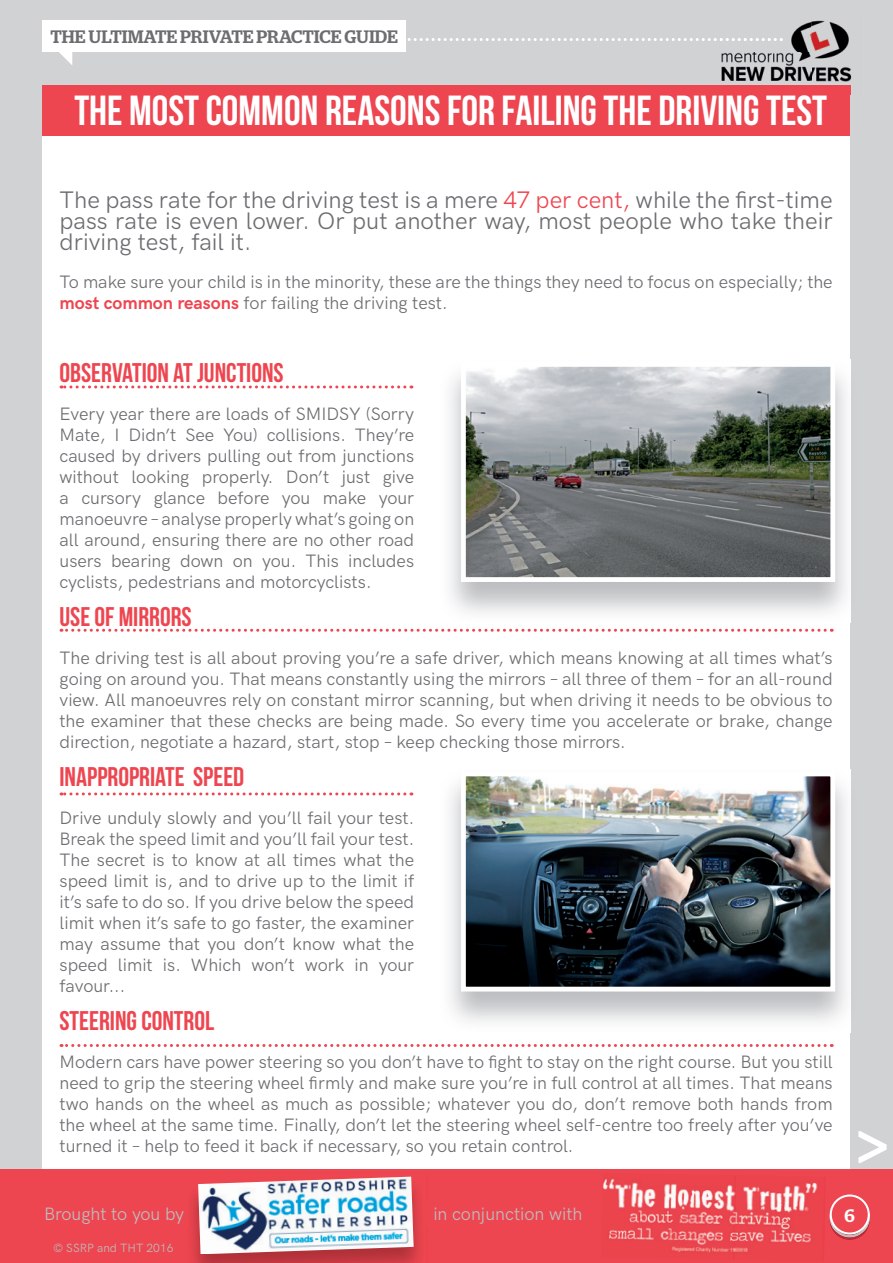
<style>
.page{position:relative;width:893px;height:1263px;background:#d1d2d4}
.page>*{position:absolute;margin:0;border:0;box-sizing:border-box;transform-origin:0 0}
.t1{font:700 42px "Bebas Neue";color:#fff}
.t2{font:700 27px "Bebas Neue";color:#ee4650}
.t3{font:24px/21px "HK Grotesk";color:#6c6d70;text-align:justify}
.t4{font:18px/21px "HK Grotesk";color:#6c6d70;text-align:justify}
.t5{font:18px "HK Grotesk";color:#bcbdc0}
.t6{font:500 18px "Stag";color:#6c6d70}
.t7{font:500 18px "Stag";color:#fff}
.t8{font:12px "HK Grotesk";color:#bcbdc0}
.s1{color:#ee4650}
.s2{font-weight:700;color:#ee4650}
</style>
<div class="page">
<div style="left:43px;top:20px;width:363px;height:31px;background:#fff"></div>
<div style="left:43px;top:85px;width:807px;height:1084px;background:#fff"></div>
<div style="left:43px;top:85px;width:807px;height:50px;background:#ee4650"></div>
<img style="left:449px;top:360px;width:402px;height:263px">
<img style="left:467px;top:368px;width:362px;height:208px">
<div style="left:461px;top:362px;width:374px;height:220px;border:5px solid #fff"></div>
<img style="left:449px;top:769px;width:402px;height:263px">
<img style="left:467px;top:777px;width:362px;height:208px">
<div style="left:461px;top:771px;width:374px;height:220px;border:5px solid #fff"></div>
<svg style="left:61px;top:385px;width:344px;height:3px"></svg>
<svg style="left:61px;top:629px;width:764px;height:3px"></svg>
<svg style="left:61px;top:792px;width:344px;height:3px"></svg>
<svg style="left:61px;top:1044px;width:764px;height:3px"></svg>
<svg style="left:858px;top:1131px;width:29px;height:32px"></svg>
<div style="left:0;top:1169px;width:893px;height:94px;background:#ee4650"></div>
<svg style="left:188px;top:1194px;width:682px;height:52px"></svg>
<img style="left:198px;top:1176px;width:216px;height:78px">
<img style="left:601px;top:1179px;width:134px;height:75px">
<img style="left:735px;top:1182px;width:90px;height:70px">
<img style="left:721px;top:22px;width:90px;height:59px">
<img style="left:811px;top:20px;width:41px;height:74px">
<svg style="left:48px;top:37px;width:735px;height:29px"></svg>
<img style="left:811px;top:85px;width:39px;height:9px">
<p class="t6" style="left:50px;top:26px;width:349px">THE ULTIMATE PRIVATE PRACTICE GUIDE</p>
<h1 class="t1" style="left:74px;top:87px;width:754px">THE MOST COMMON REASONS FOR FAILING THE DRIVING TEST</h1>
<h3 class="t3" style="left:60px;top:187px;width:775px">The pass rate for the driving test is a mere <span class="s1">47 per cent,</span> while the first-time pass rate is even lower. Or put another way, most people who take their driving test, fail it.</h3>
<p class="t4" style="left:60px;top:269px;width:775px">To make sure your child is in the minority, these are the things they need to focus on especially; the <span class="s2">most common reasons</span> for failing the driving test.</p>
<h2 class="t2" style="left:60px;top:358px;width:226px">OBSERVATION AT JUNCTIONS</h2>
<p class="t4" style="left:60px;top:402px;width:356px">Every year there are loads of SMIDSY (Sorry Mate, I Didn’t See You) collisions. They’re caused by drivers pulling out from junctions without looking properly. Don’t just give a cursory glance before you make your manoeuvre – analyse properly what’s going on all around, ensuring there are no other road users bearing down on you. This includes cyclists, pedestrians and motorcyclists.</p>
<h2 class="t2" style="left:60px;top:602px;width:134px">USE OF MIRRORS</h2>
<p class="t4" style="left:60px;top:646px;width:775px">The driving test is all about proving you’re a safe driver, which means knowing at all times what’s going on around you. That means constantly using the mirrors – all three of them – for an all-round view. All manoeuvres rely on constant mirror scanning, but when driving it needs to be obvious to the examiner that these checks are being made. So every time you accelerate or brake, change direction, negotiate a hazard, start, stop – keep checking those mirrors.</p>
<h2 class="t2" style="left:60px;top:762px;width:186px">INAPPROPRIATE SPEED</h2>
<p class="t4" style="left:60px;top:806px;width:356px">Drive unduly slowly and you’ll fail your test.<br>Break the speed limit and you’ll fail your test.<br>The secret is to know at all times what the speed limit is, and to drive up to the limit if it’s safe to do so. If you drive below the speed limit when it’s safe to go faster, the examiner may assume that you don’t know what the speed limit is. Which won’t work in your favour...</p>
<h2 class="t2" style="left:60px;top:1006px;width:156px">STEERING CONTROL</h2>
<p class="t4" style="left:60px;top:1050px;width:775px">Modern cars have power steering so you don’t have to fight to stay on the right course. But you still need to grip the steering wheel firmly and make sure you’re in full control at all times. That means two hands on the wheel as much as possible; whatever you do, don’t remove both hands from the wheel at the same time. Finally, don’t let the steering wheel self-centre too freely after you’ve turned it – help to feed it back if necessary, so you retain control.</p>
<p class="t5" style="left:44px;top:1200px;width:142px">Brought to you by</p>
<p class="t5" style="left:433px;top:1200px;width:150px">in conjunction with</p>
<p class="t5" style="left:380px;top:1202px;width:151px">In conjun tion wi h</p>
<p class="t7" style="left:846px;top:1205px;width:12px">6</p>
<p class="t7" style="left:845px;top:1206px;width:12px">66</p>
<p class="t7" style="left:845px;top:1217px;width:24px">66</p>
<p class="t8" style="left:53px;top:1239px;width:122px">© SSRP and THT 2016</p>
</div>
